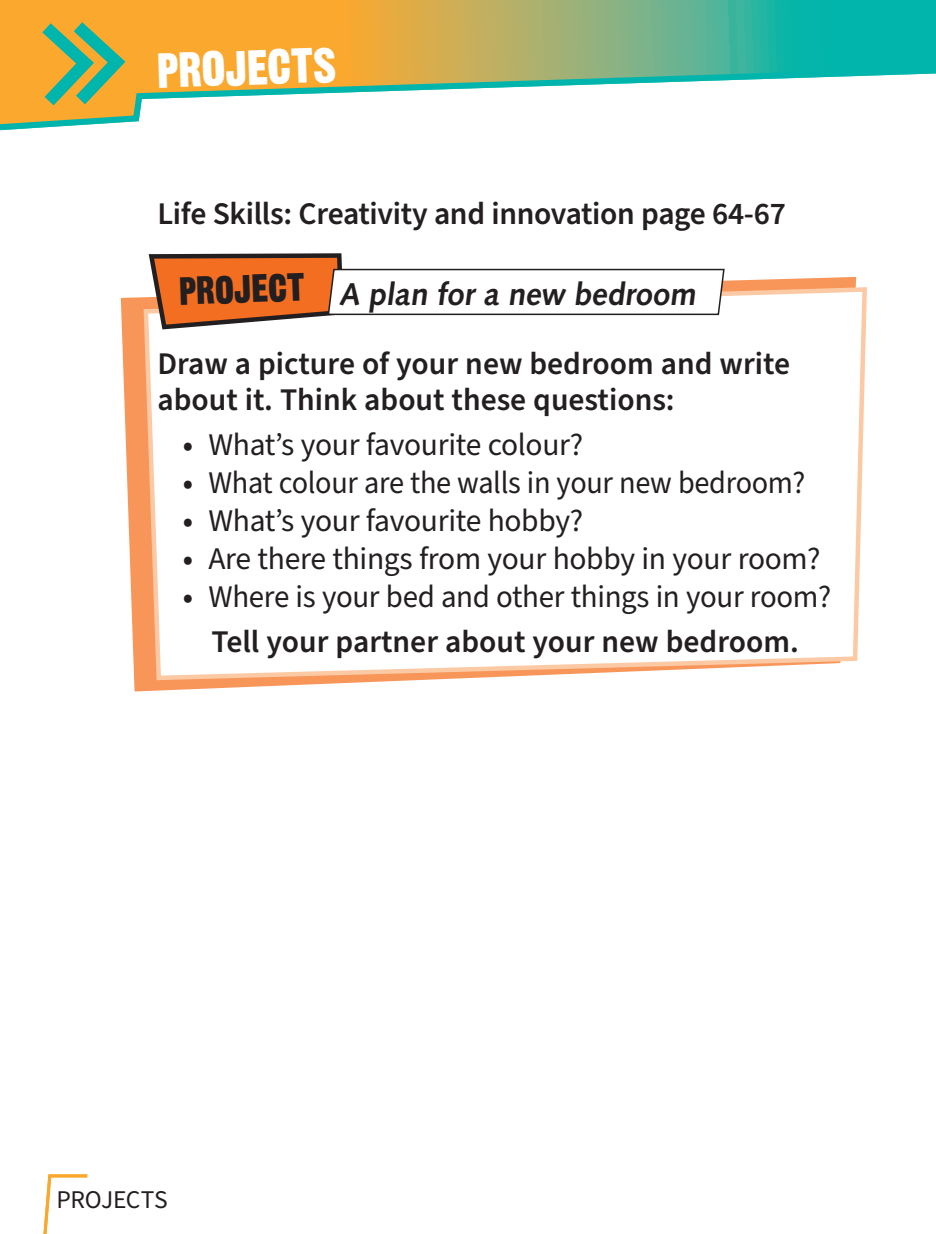
<style>
.page{position:relative;width:936px;height:1234px;background:#fff}
.page>*{position:absolute;margin:0;border:0;box-sizing:border-box;transform-origin:0 0}
.t1{font:48px "Gothic Thirteen Std";color:#fff}
.t2{font:38.4px "Gothic Thirteen Std";color:#231f20}
.t3{font:31.5px/44.5px "Source Sans Pro";letter-spacing:-.01em;color:#231f20;text-align:center}
.t4{font:600 31.5px/36px "Source Sans Pro";color:#231f20}
.t5{font:31.5px "Source Sans Pro";letter-spacing:-.01em;color:#231f20;scale:.96 1}
.t6{font:700 31.5px "Syntax LT Std";color:#231f20}
.t7{font:25.5px "Source Sans Pro";letter-spacing:-.01em;color:#231f20}
.s1{font-weight:600}
</style>
<div class="page">
<svg style="left:0;top:0;width:935px;height:131px"></svg>
<svg style="left:121px;top:277px;width:735px;height:414px"></svg>
<svg style="left:141px;top:285px;width:726px;height:397px"></svg>
<svg style="left:146px;top:253px;width:579px;height:79px"></svg>
<svg style="left:30px;top:10px;width:104px;height:108px;background:#bfab4b"></svg>
<svg style="left:43px;top:1174px;width:44px;height:59px"></svg>
<h1 class="t1" style="left:156px;top:41px;width:182px;rotate:-2deg">PROJECTS</h1>
<p class="t4" style="left:157px;top:196px;width:630px">Life Skills: Creativity and innovation page 64-67</p>
<p class="t2" style="left:178px;top:267px;width:127px;rotate:-2deg">PROJECT</p>
<p class="t6" style="left:339px;top:276px;width:363px">A plan for a new bedroom</p>
<p class="t4" style="left:157px;top:346px;width:634px">Draw a picture of your new bedroom and write about it. Think about these questions:</p>
<p class="t3" style="left:183px;top:422px;width:402px"><span class="s1">•</span> What’s your favourite colour?</p>
<p class="t5" style="left:183px;top:461px;width:649px"><span class="s1">•</span> What colour are the walls in your new bedroom?</p>
<p class="t3" style="left:183px;top:499px;width:402px"><span class="s1">•</span> What’s your favourite hobby?</p>
<p class="t3" style="left:183px;top:537px;width:639px"><span class="s1">•</span> Are there things from your hobby in your room?</p>
<p class="t3" style="left:183px;top:575px;width:649px"><span class="s1">•</span> Where is your bed and other things in your room?<br><span class="s1">Tell your partner about your new bedroom.</span></p>
<p class="t7" style="left:56px;top:1182px;width:113px">PROJECTS</p>
</div>
